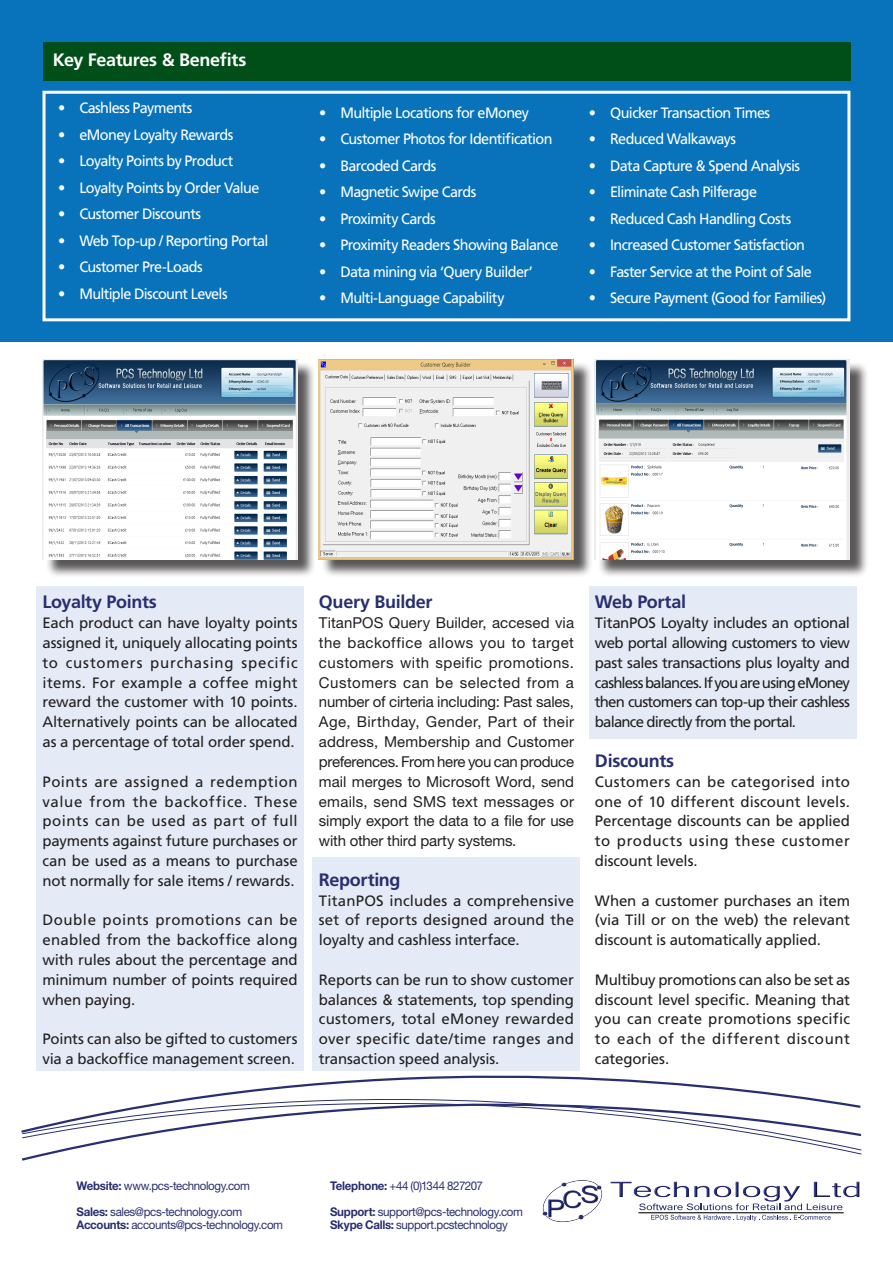
<style>
.page{position:relative;width:893px;height:1263px;background:#fff}
.page>*{position:absolute;margin:0;border:0;box-sizing:border-box;transform-origin:0 0}
.Parahead{font:700 18px "Frutiger LT Std";letter-spacing:-.02em;color:#282f70}
.Parahead-2{font:700 18px "Frutiger LT Std";letter-spacing:-.02em;color:#fff}
.Body{font:700 18px "Frutiger LT Std";letter-spacing:-.02em;color:#282f70}
.Body-2{font:15px/19.8px "Frutiger LT Std";letter-spacing:-.01em;color:#231f20;text-align:justify}
.t1{font:15px "Frutiger LT Std";letter-spacing:-.045em;color:#fff;scale:.96 1}
.Body-3{font:15px/19.8px "Helvetica Neue LT Std";letter-spacing:-.015em;color:#231f20;text-align:justify}
.t2{font:12px "Helvetica Neue LT Std";letter-spacing:-.03em;color:#282f70;scale:.96 1}
.s1{font-weight:700}
</style>
<div class="page">
<svg style="left:21px;top:1068px;width:841px;height:83px"></svg>
<img style="left:610px;top:1181px;width:250px;height:21px">
<img style="left:543px;top:1180px;width:60px;height:42px">
<svg style="left:597px;top:1185px;width:5px;height:4px"></svg>
<svg style="left:562px;top:1182px;width:5px;height:4px"></svg>
<svg style="left:542px;top:1211px;width:5px;height:5px"></svg>
<svg style="left:579px;top:1215px;width:5px;height:4px"></svg>
<hr style="left:638px;top:1212px;width:206px;height:1px;background:#000001">
<svg style="left:639px;top:1203px;width:203px;height:18px"></svg>
<div style="left:313px;top:857px;width:267px;height:213px;background:#e5ebf6"></div>
<div style="left:589px;top:586px;width:268px;height:153px;background:#e5ebf6"></div>
<div style="left:36px;top:586px;width:268px;height:484px;background:#e5ebf6"></div>
<div style="left:0;top:0;width:893px;height:342px;background:#0873bb"></div>
<div style="left:43px;top:43px;width:808px;height:38px;background:#004e18"></div>
<div style="left:43px;top:91px;width:807px;height:230px;border:3px solid #fff"></div>
<div style="left:45px;top:362px;width:271px;height:216px;background:#231f20;opacity:.75"></div>
<img style="left:43px;top:359px;width:255px;height:200px">
<div style="left:597px;top:362px;width:272px;height:216px;background:#231f20;opacity:.75"></div>
<img style="left:595px;top:359px;width:255px;height:200px">
<div style="left:321px;top:362px;width:272px;height:216px;background:#231f20;opacity:.75"></div>
<img style="left:319px;top:359px;width:255px;height:200px">
<p class="Parahead-2" style="left:53px;top:49px;width:195px">Key Features &amp; Benefits</p>
<p class="t1" style="left:58px;top:99px;width:141px">• Cashless Payments</p>
<p class="t1" style="left:58px;top:126px;width:184px">• eMoney Loyalty Rewards</p>
<p class="t1" style="left:58px;top:152px;width:184px">• Loyalty Points by Product</p>
<p class="t1" style="left:58px;top:179px;width:211px">• Loyalty Points by Order Value</p>
<p class="t1" style="left:58px;top:205px;width:151px">• Customer Discounts</p>
<p class="t1" style="left:58px;top:232px;width:221px">• Web Top-up / Reporting Portal</p>
<p class="t1" style="left:58px;top:258px;width:152px">• Customer Pre-Loads</p>
<p class="t1" style="left:58px;top:285px;width:178px">• Multiple Discount Levels</p>
<p class="t1" style="left:319px;top:104px;width:220px">• Multiple Locations for eMoney</p>
<p class="t1" style="left:319px;top:130px;width:245px">• Customer Photos for Identification</p>
<p class="t1" style="left:319px;top:157px;width:124px">• Barcoded Cards</p>
<p class="t1" style="left:319px;top:183px;width:165px">• Magnetic Swipe Cards</p>
<p class="t1" style="left:319px;top:210px;width:123px">• Proximity Cards</p>
<p class="t1" style="left:319px;top:236px;width:251px">• Proximity Readers Showing Balance</p>
<p class="t1" style="left:319px;top:263px;width:224px">• Data mining via ‘Query Builder’</p>
<p class="t1" style="left:319px;top:289px;width:195px">• Multi-Language Capability</p>
<p class="t1" style="left:589px;top:104px;width:190px">• Quicker Transaction Times</p>
<p class="t1" style="left:589px;top:130px;width:155px">• Reduced Walkaways</p>
<p class="t1" style="left:589px;top:157px;width:221px">• Data Capture &amp; Spend Analysis</p>
<p class="t1" style="left:589px;top:183px;width:177px">• Eliminate Cash Pilferage</p>
<p class="t1" style="left:589px;top:210px;width:212px">• Reduced Cash Handling Costs</p>
<p class="t1" style="left:589px;top:236px;width:227px">• Increased Customer Satisfaction</p>
<p class="t1" style="left:589px;top:263px;width:234px">• Faster Service at the Point of Sale</p>
<p class="t1" style="left:589px;top:289px;width:249px">• Secure Payment (Good for Families)</p>
<p class="Parahead" style="left:43px;top:592px;width:116px">Loyalty Points</p>
<p class="Body-2" style="left:43px;top:613px;width:257px">Each product can have loyalty points assigned it, uniquely allocating points to customers purchasing specific items. For example a coffee might reward the customer with 10 points.<br>Alternatively points can be allocated as a percentage of total order spend.</p>
<p class="Body-2" style="left:43px;top:772px;width:257px">Points are assigned a redemption value from the backoffice. These points can be used as part of full payments against future purchases or can be used as a means to purchase not normally for sale items / rewards.</p>
<p class="Body-2" style="left:43px;top:910px;width:257px">Double points promotions can be enabled from the backoffice along with rules about the percentage and minimum number of points required when paying.</p>
<p class="Body-2" style="left:43px;top:1029px;width:257px">Points can also be gifted to customers via a backoffice management screen.</p>
<p class="Parahead" style="left:319px;top:592px;width:115px">Query Builder</p>
<p class="Body-3" style="left:319px;top:613px;width:257px">TitanPOS Query Builder, accesed via the backoffice allows you to target customers with speific promotions.<br>Customers can be selected from a number of cirteria including: Past sales, Age, Birthday, Gender, Part of their address, Membership and Customer preferences. From here you can produce mail merges to Microsoft Word, send emails, send SMS text messages or simply export the data to a file for use with other third party systems.</p>
<p class="Parahead" style="left:319px;top:869px;width:83px">Reporting</p>
<p class="Body-2" style="left:319px;top:890px;width:257px">TitanPOS includes a comprehensive set of reports designed around the loyalty and cashless interface.</p>
<p class="Body-2" style="left:319px;top:970px;width:257px">Reports can be run to show customer balances &amp; statements, top spending customers, total eMoney rewarded over specific date/time ranges and transaction speed analysis.</p>
<p class="Parahead" style="left:595px;top:592px;width:93px">Web Portal</p>
<p class="Body-2" style="left:595px;top:613px;width:257px">TitanPOS Loyalty includes an optional web portal allowing customers to view past sales transactions plus loyalty and cashless balances. If you are using eMoney then customers can top-up their cashless balance directly from the portal.</p>
<p class="Body" style="left:595px;top:750px;width:81px">Discounts</p>
<p class="Body-2" style="left:595px;top:772px;width:257px">Customers can be categorised into one of 10 different discount levels.<br>Percentage discounts can be applied to products using these customer discount levels.</p>
<p class="Body-2" style="left:595px;top:890px;width:257px">When a customer purchases an item (via Till or on the web) the relevant discount is automatically applied.</p>
<p class="Body-2" style="left:595px;top:970px;width:257px">Multibuy promotions can also be set as discount level specific. Meaning that you can create promotions specific to each of the different discount categories.</p>
<p class="t2" style="left:77px;top:1179px;width:182px"><span class="s1">Website:</span> www.pcs-technology.com</p>
<p class="t2" style="left:330px;top:1179px;width:161px"><span class="s1">Telephone:</span> +44 (0)1344 827207</p>
<p class="t2" style="left:77px;top:1205px;width:174px"><span class="s1">Sales:</span> sales@pcs-technology.com</p>
<p class="t2" style="left:330px;top:1205px;width:202px"><span class="s1">Support:</span> support@pcs-technology.com</p>
<p class="t2" style="left:77px;top:1218px;width:217px"><span class="s1">Accounts:</span> accounts@pcs-technology.com</p>
<p class="t2" style="left:330px;top:1218px;width:187px"><span class="s1">Skype Calls:</span> support.pcstechnology</p>
</div>
